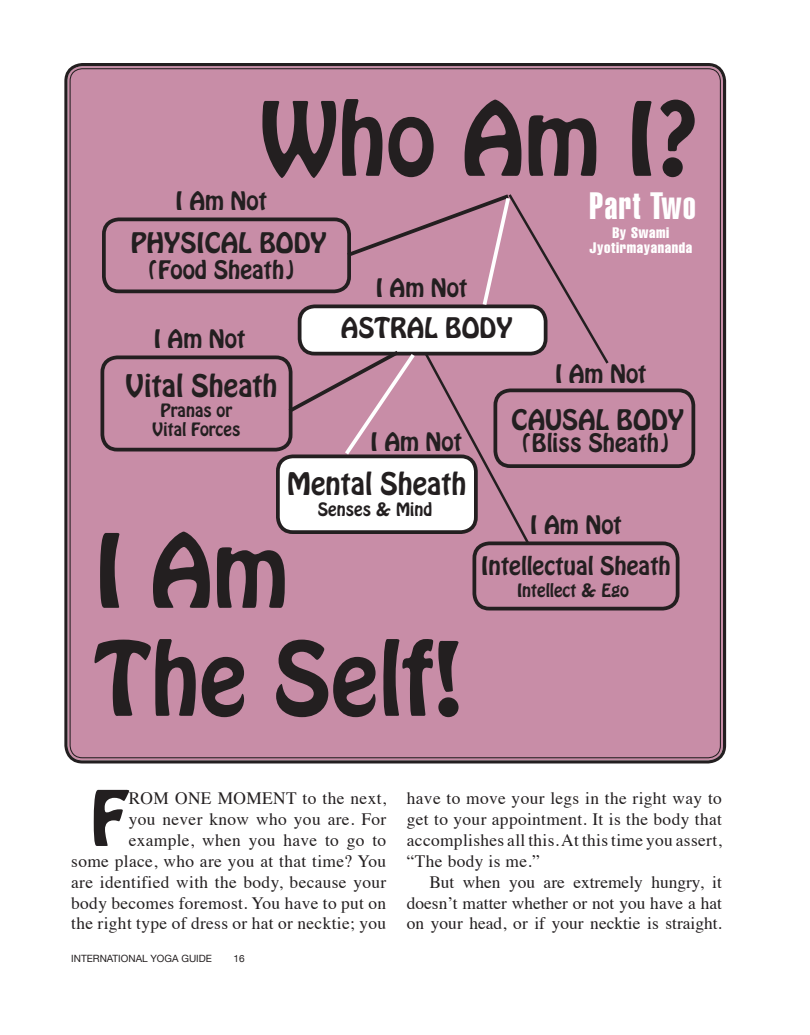
<style>
.page{position:relative;width:810px;height:1035px;background:#fff}
.page>*{position:absolute;margin:0;border:0;box-sizing:border-box;transform-origin:0 0}
.t1{font:90px/108px "Hobo";color:#231f20}
.t2{font:67.38px "Hobo";color:#231f20}
.t3{font:37.5px "Helvetica Extra Compressed";letter-spacing:.04em;color:#fff}
.t4{font:27.5px "Hobo";color:#231f20}
.t5{font:25px "Hobo";color:#231f20}
.t6{font:22.5px "Hobo";color:#231f20}
.t7{font:17.38px/20.9px "Times";letter-spacing:.02em;color:#231f20;text-align:justify}
.t8{font:16.25px/19.5px "Hobo";color:#231f20;text-align:center}
.t9{font:extra-condensed 15px/15px "Helvetica";letter-spacing:.04em;color:#fff;text-align:center}
.t10{font:10px "Helvetica Neue";color:#231f20}
</style>
<div class="page">
<div style="left:68px;top:66px;width:655px;height:694px;background:#c88da7;border-radius:15px"></div>
<div style="left:64px;top:63px;width:662px;height:701px;border:3px solid #231f20;border-radius:17px"></div>
<div style="left:493px;top:388px;width:202px;height:80px;border:4px solid #231f20;border-radius:15px"></div>
<div style="left:102px;top:218px;width:249px;height:75px;border:4px solid #231f20;border-radius:15px"></div>
<div style="left:101px;top:356px;width:192px;height:96px;border:4px solid #231f20;border-radius:15px"></div>
<div style="left:276px;top:455px;width:202px;height:79px;border:4px solid #231f20;border-radius:15px"></div>
<div style="left:472px;top:542px;width:208px;height:69px;border:4px solid #231f20;border-radius:15px"></div>
<svg style="left:284px;top:194px;width:327px;height:352px"></svg>
<h1 class="t1" style="left:261px;top:84px;width:440px">Who Am I?</h1>
<p class="t6" style="left:176px;top:185px;width:93px">I Am Not</p>
<h3 class="t5" style="left:131px;top:225px;width:197px">PHYSICAL BODY</h3>
<p class="t6" style="left:148px;top:254px;width:148px">(Food Sheath)</p>
<p class="t6" style="left:154px;top:323px;width:93px">I Am Not</p>
<h3 class="t4" style="left:126px;top:367px;width:153px">Vital Sheath</h3>
<p class="t8" style="left:153px;top:400px;width:89px">Pranas or<br>Vital Forces</p>
<h3 class="t3" style="left:590px;top:183px;width:108px">Part Two</h3>
<p class="t6" style="left:376px;top:272px;width:93px">I Am Not</p>
<h3 class="t5" style="left:341px;top:311px;width:173px">ASTRAL BODY</h3>
<p class="t9" style="left:590px;top:225px;width:104px">By Swami<br>Jyotirmayananda</p>
<p class="t6" style="left:555px;top:358px;width:93px">I Am Not</p>
<p class="t6" style="left:371px;top:426px;width:93px">I Am Not</p>
<h3 class="t5" style="left:512px;top:402px;width:174px">CAUSAL BODY</h3>
<p class="t6" style="left:522px;top:427px;width:149px">(Bliss Sheath)</p>
<h3 class="t4" style="left:287px;top:464px;width:181px">Mental Sheath</h3>
<p class="t8" style="left:318px;top:499px;width:116px">Senses &amp; Mind</p>
<h1 class="t1" style="left:95px;top:516px;width:370px">I Am<br>The Self!</h1>
<p class="t6" style="left:530px;top:509px;width:93px">I Am Not</p>
<p class="t6" style="left:481px;top:550px;width:191px">Intellectual Sheath</p>
<p class="t8" style="left:517px;top:580px;width:113px">Intellect &amp; Ego</p>
<h2 class="t2" style="left:90px;top:772px;width:38px">F</h2>
<p class="t7" style="left:71px;top:787px;width:317px;text-align:right">ROM ONE MOMENT to the next,<br>you never know who you are. For example, when you have to go to<br>some place, who are you at that time? You are identified with the body, because your body becomes foremost. You have to put on the right type of dress or hat or necktie; you</p>
<p class="t7" style="left:407px;top:787px;width:317px">have to move your legs in the right way to get to your appointment. It is the body that accomplishes all this. At this time you assert, “The body is me.”</p>
<p class="t7" style="left:407px;top:870px;width:317px;text-indent:23px">But when you are extremely hungry, it doesn’t matter whether or not you have a hat on your head, or if your necktie is straight.</p>
<p class="t10" style="left:71px;top:951px;width:142px">INTERNATIONAL YOGA GUIDE</p>
<p class="t10" style="left:234px;top:951px;width:13px">16</p>
</div>
